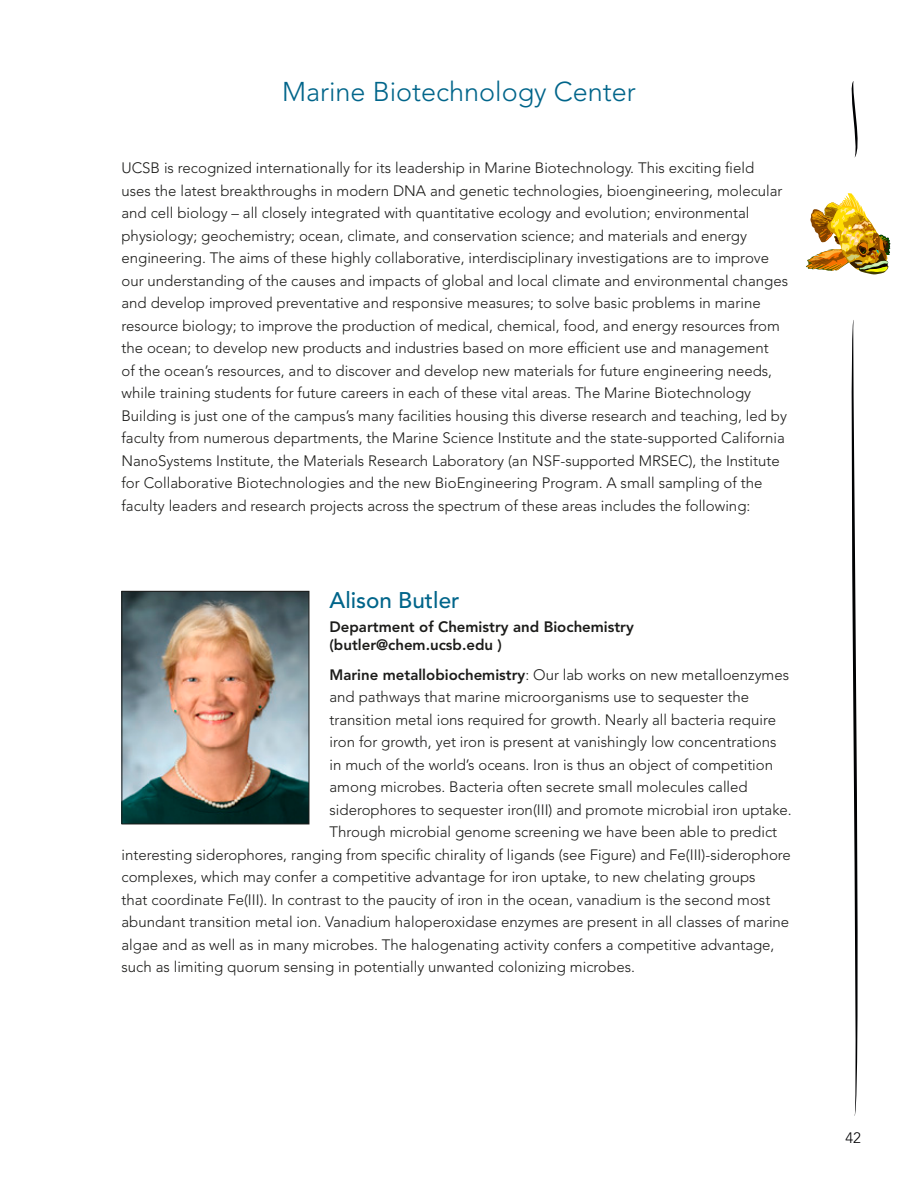
<style>
.page{position:relative;width:918px;height:1188px;background:#fff}
.page>*{position:absolute;margin:0;border:0;box-sizing:border-box;transform-origin:0 0}
.t1{font:300 27px "Avenir LT Std";color:#00658a}
.t2{font:500 22.5px "Avenir LT Std";color:#00658a}
.t3{font:300 15px/22.5px "Avenir LT Std";color:#1c1c1a}
.t4{font:800 15px/18px "Avenir LT Std";color:#1c1c1a}
.t5{font:300 15px "Avenir LT Std";color:#000103}
.s1{font-weight:800}
</style>
<div class="page">
<img style="left:124px;top:593px;width:183px;height:229px">
<div style="left:122px;top:591px;width:187px;height:233px;border:1px solid #1c1c1a"></div>
<img style="left:806px;top:193px;width:85px;height:82px">
<svg style="left:851px;top:81px;width:7px;height:77px"></svg>
<svg style="left:851px;top:320px;width:7px;height:796px"></svg>
<h1 class="t1" style="left:282px;top:76px;width:355px">Marine Biotechnology Center</h1>
<p class="t3" style="left:122px;top:157px;width:668px">UCSB is recognized internationally for its leadership in Marine Biotechnology. This exciting field<br>uses the latest breakthroughs in modern DNA and genetic technologies, bioengineering, molecular and cell biology – all closely integrated with quantitative ecology and evolution; environmental physiology; geochemistry; ocean, climate, and conservation science; and materials and energy engineering. The aims of these highly collaborative, interdisciplinary investigations are to improve our understanding of the causes and impacts of global and local climate and environmental changes and develop improved preventative and responsive measures; to solve basic problems in marine resource biology; to improve the production of medical, chemical, food, and energy resources from the ocean; to develop new products and industries based on more efficient use and management<br>of the ocean’s resources, and to discover and develop new materials for future engineering needs, while training students for future careers in each of these vital areas. The Marine Biotechnology Building is just one of the campus’s many facilities housing this diverse research and teaching, led by faculty from numerous departments, the Marine Science Institute and the state-supported California NanoSystems Institute, the Materials Research Laboratory (an NSF-supported MRSEC), the Institute for Collaborative Biotechnologies and the new BioEngineering Program. A small sampling of the faculty leaders and research projects across the spectrum of these areas includes the following:</p>
<h2 class="t2" style="left:330px;top:587px;width:132px">Alison Butler</h2>
<p class="t4" style="left:330px;top:618px;width:306px">Department of Chemistry and Biochemistry (butler@chem.ucsb.edu )</p>
<p class="t3" style="left:330px;top:663px;width:461px"><span class="s1">Marine metallobiochemistry</span>: Our lab works on new metalloenzymes</p>
<p class="t3" style="left:330px;top:686px;width:421px">and pathways that marine microorganisms use to sequester the</p>
<p class="t3" style="left:330px;top:708px;width:448px">transition metal ions required for growth. Nearly all bacteria require</p>
<p class="t3" style="left:330px;top:731px;width:448px">iron for growth, yet iron is present at vanishingly low concentrations</p>
<p class="t3" style="left:330px;top:753px;width:445px">in much of the world’s oceans. Iron is thus an object of competition</p>
<p class="t3" style="left:330px;top:776px;width:420px">among microbes. Bacteria often secrete small molecules called</p>
<p class="t3" style="left:330px;top:798px;width:464px">siderophores to sequester iron(III) and promote microbial iron uptake.</p>
<p class="t3" style="left:330px;top:821px;width:449px">Through microbial genome screening we have been able to predict</p>
<p class="t3" style="left:121px;top:843px;width:671px">interesting siderophores, ranging from specific chirality of ligands (see Figure) and Fe(III)-siderophore</p>
<p class="t3" style="left:121px;top:866px;width:636px">complexes, which may confer a competitive advantage for iron uptake, to new chelating groups</p>
<p class="t3" style="left:121px;top:888px;width:650px">that coordinate Fe(III). In contrast to the paucity of iron in the ocean, vanadium is the second most</p>
<p class="t3" style="left:121px;top:911px;width:669px">abundant transition metal ion. Vanadium haloperoxidase enzymes are present in all classes of marine</p>
<p class="t3" style="left:121px;top:933px;width:655px">algae and as well as in many microbes. The halogenating activity confers a competitive advantage,</p>
<p class="t3" style="left:121px;top:956px;width:515px">such as limiting quorum sensing in potentially unwanted colonizing microbes.</p>
<p class="t5" style="left:845px;top:1129px;width:17px">42</p>
</div>
